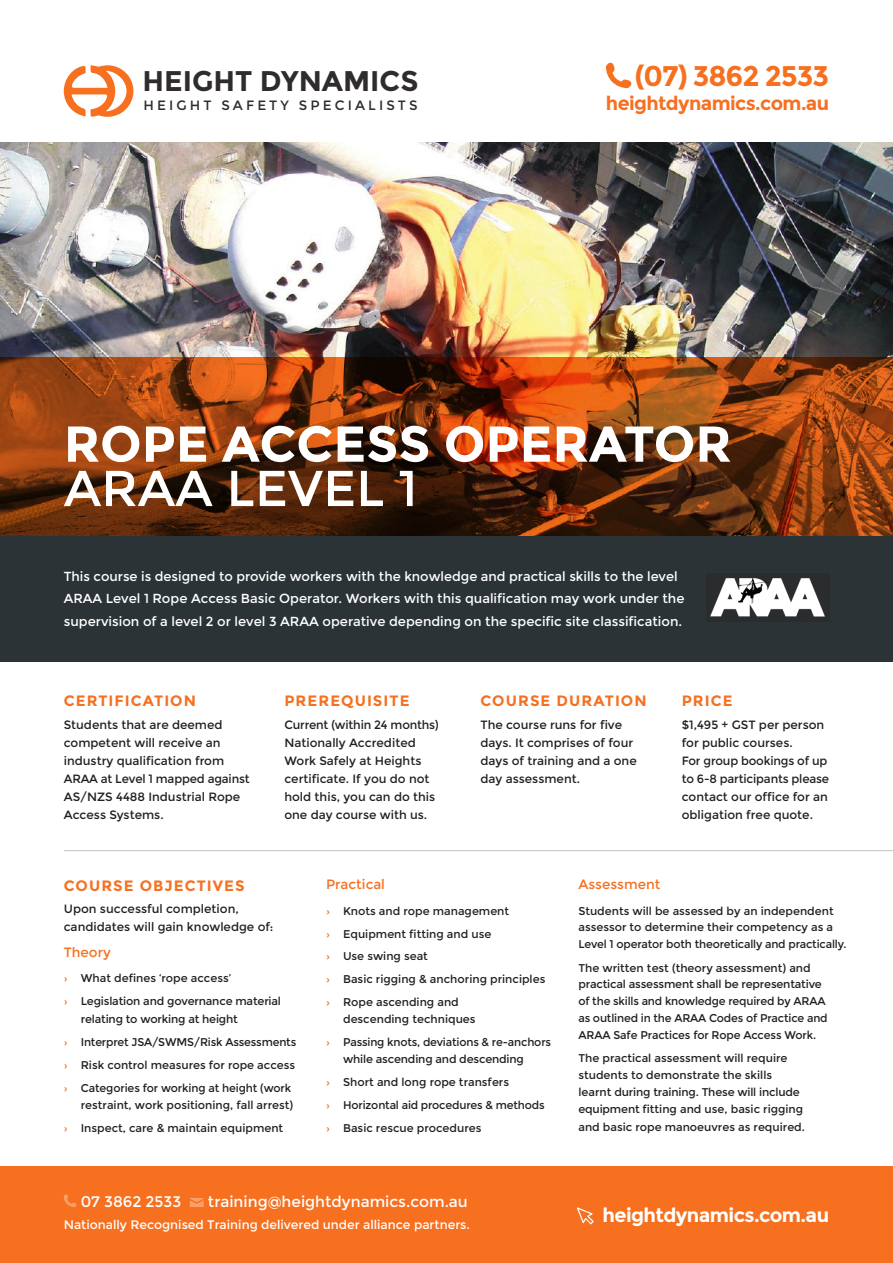
<style>
.page{position:relative;width:893px;height:1263px;background:#fff}
.page>*{position:absolute;margin:0;border:0;box-sizing:border-box;transform-origin:0 0}
.t1{font:700 50.4px "Montserrat";color:#fff}
.t2{font:50.4px "Montserrat";color:#fff}
.t3{font:700 28.5px "Montserrat";color:#302c2c}
.t4{font:700 28.5px "Montserrat";letter-spacing:-.04em;color:#f67020}
.t5{font:700 19.65px "Montserrat";letter-spacing:-.03em;color:#fff}
.t6{font:700 19.35px "Montserrat";letter-spacing:-.03em;color:#f67020}
.t7{font:15.3px "Montserrat";color:#fff}
.t8{font:700 15px "Montserrat";letter-spacing:.07em;color:#f67020}
.t9{font:13.5px "Montserrat";color:#f67020}
.t10{font:13.5px "Montserrat";letter-spacing:.23em;color:#302c2c}
.t11{font:13.2px/22.5px "Montserrat";color:#fff}
.t12{font:12.3px "Montserrat";color:#fff}
.t13{font:12px/18px "Montserrat";color:#241f1f}
.t14{font:11.25px/16.8px "Montserrat";letter-spacing:-.005em;color:#241f1f}
.s1{color:#f67020}
</style>
<div class="page">
<img style="left:0;top:142px;width:893px;height:215px">
<div style="left:0;top:536px;width:893px;height:125px;background:#2b3336"></div>
<div style="left:0;top:1166px;width:893px;height:97px;background:#f67020"></div>
<svg style="left:0;top:357px;width:893px;height:179px;background:#7d360e"></svg>
<svg style="left:64px;top:65px;width:69px;height:52px"></svg>
<svg style="left:606px;top:63px;width:25px;height:25px"></svg>
<hr style="left:64px;top:850px;width:829px;height:1px;background:#c4c4c5">
<svg style="left:64px;top:1194px;width:13px;height:13px"></svg>
<svg style="left:190px;top:1198px;width:14px;height:9px"></svg>
<svg style="left:577px;top:1207px;width:17px;height:17px"></svg>
<img style="left:710px;top:578px;width:115px;height:39px">
<h2 class="t3" style="left:143px;top:64px;width:277px">HEIGHT DYNAMICS</h2>
<h2 class="t4" style="left:635px;top:59px;width:196px">(07) 3862 2533</h2>
<p class="t10" style="left:144px;top:97px;width:276px">HEIGHT SAFETY SPECIALISTS</p>
<h3 class="t6" style="left:606px;top:91px;width:225px">heightdynamics.com.au</h3>
<h1 class="t1" style="left:64px;top:414px;width:670px">ROPE ACCESS OPERATOR</h1>
<h1 class="t2" style="left:64px;top:459px;width:355px">ARAA LEVEL 1</h1>
<p class="t11" style="left:64px;top:565px;width:622px">This course is designed to provide workers with the knowledge and practical skills to the level<br>ARAA Level 1 Rope Access Basic Operator. Workers with this qualification may work under the supervision of a level 2 or level 3 ARAA operative depending on the specific site classification.</p>
<h3 class="t8" style="left:64px;top:692px;width:134px">CERTIFICATION</h3>
<p class="t13" style="left:64px;top:715px;width:188px">Students that are deemed competent will receive an industry qualification from<br>ARAA at Level 1 mapped against<br>AS/NZS 4488 Industrial Rope<br>Access Systems.</p>
<h3 class="t8" style="left:284px;top:692px;width:127px">PREREQUISITE</h3>
<p class="t13" style="left:284px;top:715px;width:156px">Current (within 24 months)<br>Nationally Accredited<br>Work Safely at Heights certificate. If you do not hold this, you can do this one day course with us.</p>
<h3 class="t8" style="left:480px;top:692px;width:168px">COURSE DURATION</h3>
<p class="t13" style="left:480px;top:715px;width:158px">The course runs for five days. It comprises of four days of training and a one day assessment.</p>
<h3 class="t8" style="left:682px;top:692px;width:52px">PRICE</h3>
<p class="t13" style="left:682px;top:715px;width:149px">$1,495 + GST per person for public courses.<br>For group bookings of up to 6-8 participants please contact our office for an obligation free quote.</p>
<h3 class="t8" style="left:64px;top:876px;width:182px">COURSE OBJECTIVES</h3>
<p class="t13" style="left:64px;top:900px;width:211px">Upon successful completion, candidates will gain knowledge of:</p>
<p class="t9" style="left:64px;top:944px;width:49px">Theory</p>
<p class="t14" style="left:64px;top:967px;width:219px;line-height:23px"><span class="s1">›</span> What defines ‘rope access’<br><span class="s1">›</span> Legislation and governance material</p>
<p class="t14" style="left:64px;top:1007px;width:234px;line-height:23px;text-indent:17px">relating to working at height<br><span class="s1">›</span> Interpret JSA/SWMS/Risk Assessments <span class="s1">›</span> Risk control measures for rope access <span class="s1">›</span> Categories for working at height (work</p>
<p class="t14" style="left:64px;top:1093px;width:231px;line-height:23px;text-indent:17px">restraint, work positioning, fall arrest) <span class="s1">›</span> Inspect, care &amp; maintain equipment</p>
<p class="t9" style="left:326px;top:876px;width:60px">Practical</p>
<p class="t14" style="left:326px;top:900px;width:221px;line-height:22.8px"><span class="s1">›</span> Knots and rope management<br><span class="s1">›</span> Equipment fitting and use<br><span class="s1">›</span> Use swing seat<br><span class="s1">›</span> Basic rigging &amp; anchoring principles <span class="s1">›</span> Rope ascending and</p>
<p class="t14" style="left:326px;top:1008px;width:227px;line-height:22.8px;text-indent:17px">descending techniques<br><span class="s1">›</span> Passing knots, deviations &amp; re-anchors</p>
<p class="t14" style="left:326px;top:1048px;width:220px;line-height:22.8px;text-indent:17px">while ascending and descending<br><span class="s1">›</span> Short and long rope transfers<br><span class="s1">›</span> Horizontal aid procedures &amp; methods <span class="s1">›</span> Basic rescue procedures</p>
<h3 class="t7" style="left:81px;top:1193px;width:102px">07 3862 2533</h3>
<h3 class="t7" style="left:208px;top:1193px;width:261px">training@heightdynamics.com.au</h3>
<p class="t12" style="left:64px;top:1218px;width:408px">Nationally Recognised Training delivered under alliance partners.</p>
<p class="t9" style="left:578px;top:876px;width:83px">Assessment</p>
<p class="t14" style="left:578px;top:902px;width:270px">Students will be assessed by an independent assessor to determine their competency as a<br>Level 1 operator both theoretically and practically.</p>
<p class="t14" style="left:578px;top:959px;width:251px">The written test (theory assessment) and practical assessment shall be representative of the skills and knowledge required by ARAA as outlined in the ARAA Codes of Practice and ARAA Safe Practices for Rope Access Work.</p>
<p class="t14" style="left:578px;top:1050px;width:226px">The practical assessment will require students to demonstrate the skills learnt during training. These will include equipment fitting and use, basic rigging</p>
<p class="t14" style="left:578px;top:1119px;width:228px">and basic rope manoeuvres as required.</p>
<h3 class="t5" style="left:603px;top:1203px;width:228px">heightdynamics.com.au</h3>
</div>
